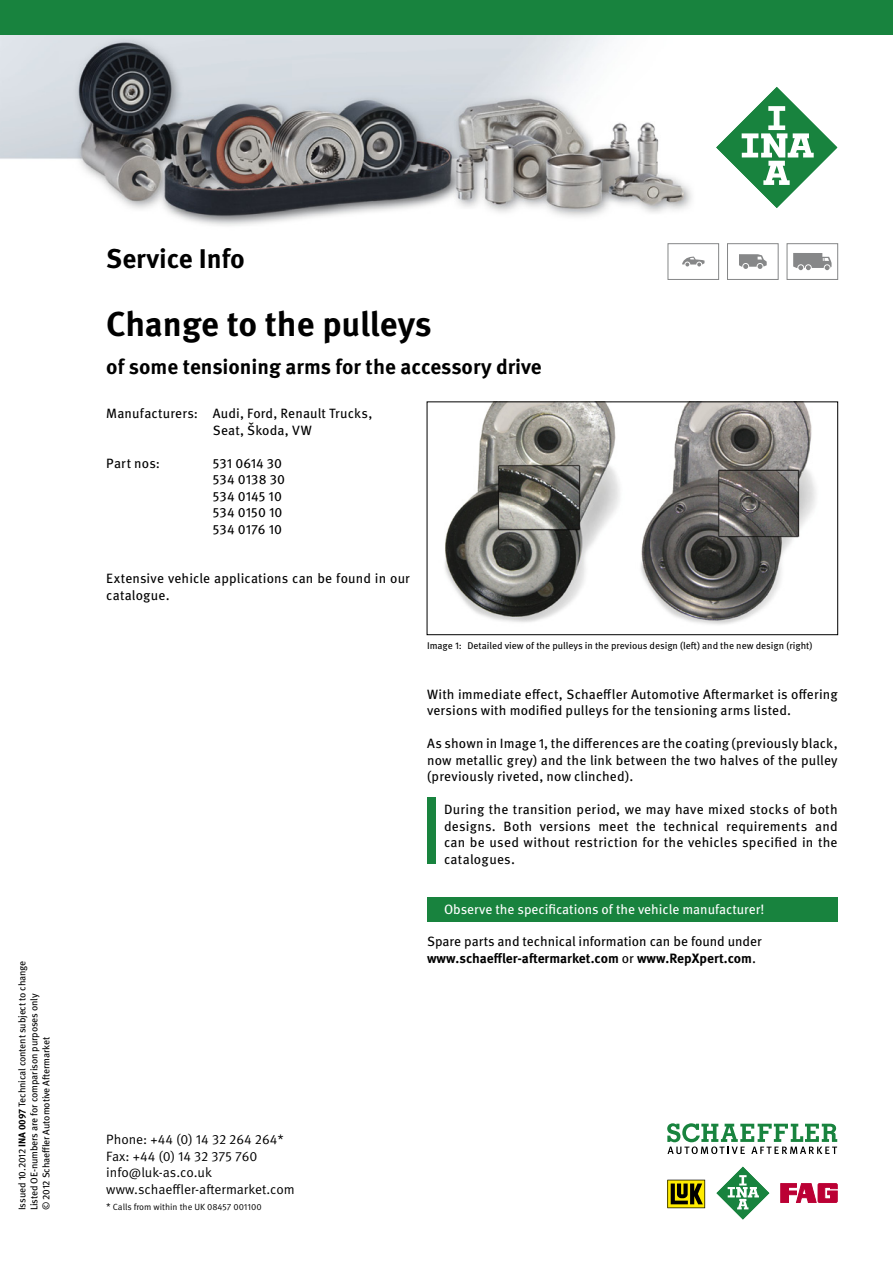
<style>
.page{position:relative;width:893px;height:1263px;background:#fff}
.page>*{position:absolute;margin:0;border:0;box-sizing:border-box;transform-origin:0 0}
.t1{font:700 34.5px "Meta Pro";letter-spacing:-.005em;color:#000}
.t2{font:700 27px "Meta Pro";color:#000}
.t3{font:700 21px "Meta Pro";color:#000}
.t4{font:13.5px/16.5px "Meta Pro";letter-spacing:.01em;color:#000}
.t5{font:13.5px/16.5px "Meta Pro Norm";color:#000}
.t6{font:13.5px "Meta Pro";color:#fff}
.t7{font:9.75px/12px "Meta Pro";letter-spacing:-.01em;color:#000}
.t8{font:9px "Meta Pro Norm";color:#000}
.s1{font-weight:700}
.s2{font-size:9.75px}
</style>
<div class="page">
<div style="left:427px;top:798px;width:9px;height:66px;background:#18833e"></div>
<img style="left:444px;top:404px;width:372px;height:221px">
<div style="left:427px;top:402px;width:411px;height:233px;border:1px solid #000"></div>
<div style="left:427px;top:897px;width:411px;height:24px;background:#18833e"></div>
<div style="left:668px;top:243px;width:51px;height:37px;border:1px solid #868788"></div>
<svg style="left:682px;top:257px;width:22px;height:9px"></svg>
<div style="left:727px;top:243px;width:51px;height:37px;border:1px solid #868788"></div>
<svg style="left:739px;top:254px;width:28px;height:15px"></svg>
<div style="left:787px;top:243px;width:51px;height:37px;border:1px solid #868788"></div>
<svg style="left:793px;top:253px;width:38px;height:17px"></svg>
<img style="left:0;top:34px;width:893px;height:192px">
<svg style="left:667px;top:1180px;width:38px;height:28px"></svg>
<svg style="left:781px;top:1183px;width:56px;height:19px"></svg>
<svg style="left:716px;top:1166px;width:54px;height:54px"></svg>
<svg style="left:667px;top:1123px;width:170px;height:31px"></svg>
<svg style="left:715px;top:85px;width:124px;height:124px"></svg>
<div style="left:0;top:0;width:893px;height:34px;background:#18833e"></div>
<p class="t7" style="left:15px;top:1210px;width:251px;rotate:-90deg">Issued 10.2012 <span class="s1">INA 0097</span> Technical content subject to change<br>Listed OE-numbers are for comparison purposes only<br>© 2012 Schaeffler Automotive Aftermarket</p>
<h2 class="t2" style="left:106px;top:238px;width:140px">Service Info</h2>
<h1 class="t1" style="left:106px;top:297px;width:327px">Change to the pulleys</h1>
<h3 class="t3" style="left:106px;top:350px;width:437px">of some tensioning arms for the accessory drive</h3>
<p class="t4" style="left:213px;top:404px;width:161px;text-indent:-107px">Manufacturers: Audi, Ford, Renault Trucks,<br>Seat, Škoda, VW</p>
<p class="t4" style="left:106px;top:454px;width:55px">Part nos:</p>
<p class="t4" style="left:213px;top:454px;width:74px">531 0614 30<br>534 0138 30<br>534 0145 10<br>534 0150 10<br>534 0176 10</p>
<p class="t4" style="left:106px;top:569px;width:305px">Extensive vehicle applications can be found in our catalogue.</p>
<p class="t7" style="left:427px;top:639px;width:387px">Image 1: Detailed view of the pulleys in the previous design (left) and the new design (right)</p>
<p class="t4" style="left:427px;top:685px;width:412px">With immediate effect, Schaeffler Automotive Aftermarket is offering versions with modified pulleys for the tensioning arms listed.</p>
<p class="t4" style="left:427px;top:734px;width:412px;text-align:justify">As shown in Image 1, the differences are the coating (previously black, now metallic grey) and the link between the two halves of the pulley (previously riveted, now clinched).</p>
<p class="t4" style="left:444px;top:800px;width:395px;text-align:justify">During the transition period, we may have mixed stocks of both designs. Both versions meet the technical requirements and can be used without restriction for the vehicles specified in the catalogues.</p>
<p class="t6" style="left:444px;top:899px;width:322px">Observe the specifications of the vehicle manufacturer!</p>
<p class="t4" style="left:427px;top:932px;width:336px">Spare parts and technical information can be found under <span class="s1">www.schaeffler-aftermarket.com</span> or <span class="s1">www.RepXpert.com</span>.</p>
<p class="t5" style="left:106px;top:1130px;width:190px">Phone: +44 (0) 14 32 264 264*<br>Fax: +44 (0) 14 32 375 760 info@luk-as.co.uk www.schaeffler-aftermarket.com</p>
<p class="t8" style="left:106px;top:1200px;width:157px"><span class="s2">*</span> Calls from within the UK 08457 001100</p>
</div>
